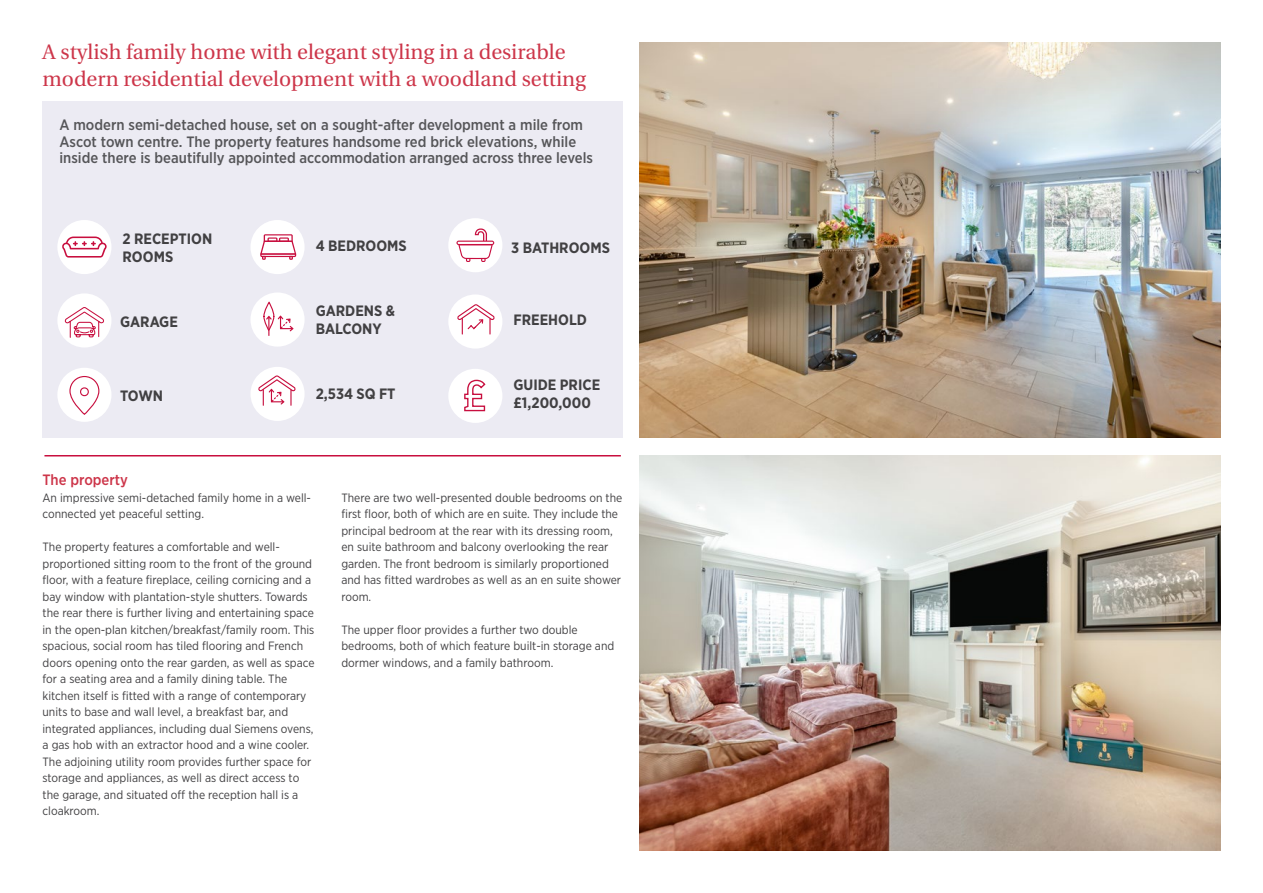
<style>
.page{position:relative;width:1263px;height:893px;background:#fff}
.page>*{position:absolute;margin:0;border:0;box-sizing:border-box;transform-origin:0 0}
.t1{font:21px/27px "Utopia";color:#cd364a}
.t2{font:500 15px/16.5px "Gotham Narrow";color:#565659}
.t3{font:700 15px/18px "Gotham Narrow";color:#414042}
.t4{font:500 15px "Gotham Narrow";color:#cd364a}
.t5{font:12px/16.5px "Gotham Narrow";color:#414042}
</style>
<div class="page">
<div style="left:43px;top:101px;width:580px;height:337px;background:#ecebf3"></div>
<img style="left:640px;top:43px;width:580px;height:395px">
<img style="left:640px;top:455px;width:580px;height:395px">
<hr style="left:44px;top:455px;width:577px;height:1px;background:#c80f3f">
<div style="left:57px;top:293px;width:54px;height:54px;background:#fff;border-radius:50%"></div>
<svg style="left:64px;top:307px;width:40px;height:31px"></svg>
<div style="left:57px;top:368px;width:54px;height:54px;background:#fff;border-radius:50%"></div>
<svg style="left:80px;top:387px;width:9px;height:9px"></svg>
<div style="left:69px;top:376px;width:30px;height:39px;border:1px solid #c80f3f;border-radius:14px"></div>
<div style="left:448px;top:218px;width:54px;height:54px;background:#fff;border-radius:50%"></div>
<svg style="left:456px;top:228px;width:38px;height:34px"></svg>
<div style="left:448px;top:294px;width:54px;height:55px;background:#fff;border-radius:50%"></div>
<svg style="left:457px;top:304px;width:38px;height:31px"></svg>
<div style="left:448px;top:369px;width:54px;height:54px;background:#fff;border-radius:50%"></div>
<svg style="left:464px;top:379px;width:22px;height:33px"></svg>
<div style="left:250px;top:292px;width:55px;height:55px;background:#fff;border-radius:50%"></div>
<svg style="left:278px;top:316px;width:15px;height:15px"></svg>
<div style="left:263px;top:302px;width:11px;height:29px;border:1px solid #c80f3f;border-radius:50%"></div>
<svg style="left:266px;top:316px;width:6px;height:20px"></svg>
<div style="left:250px;top:367px;width:55px;height:54px;background:#fff;border-radius:50%"></div>
<svg style="left:258px;top:375px;width:38px;height:31px"></svg>
<div style="left:250px;top:220px;width:55px;height:54px;background:#fff;border-radius:50%"></div>
<svg style="left:260px;top:234px;width:36px;height:26px"></svg>
<div style="left:57px;top:220px;width:54px;height:54px;background:#fff;border-radius:50%"></div>
<svg style="left:62px;top:237px;width:45px;height:21px"></svg>
<h1 class="t1" style="left:43px;top:39px;width:545px">A stylish family home with elegant styling in a desirable modern residential development with a woodland setting</h1>
<p class="t2" style="left:59px;top:117px;width:535px">A modern semi-detached house, set on a sought-after development a mile from<br>Ascot town centre. The property features handsome red brick elevations, while inside there is beautifully appointed accommodation arranged across three levels</p>
<p class="t3" style="left:123px;top:230px;width:91px">2 RECEPTION<br>ROOMS</p>
<p class="t3" style="left:511px;top:239px;width:100px">3 BATHROOMS</p>
<p class="t3" style="left:316px;top:237px;width:93px">4 BEDROOMS</p>
<p class="t3" style="left:120px;top:312px;width:59px">GARAGE</p>
<p class="t3" style="left:120px;top:387px;width:44px">TOWN</p>
<p class="t3" style="left:316px;top:301px;width:81px">GARDENS &amp;<br>BALCONY</p>
<p class="t3" style="left:316px;top:385px;width:81px">2,534 SQ FT</p>
<p class="t3" style="left:513px;top:310px;width:75px">FREEHOLD</p>
<p class="t3" style="left:513px;top:376px;width:88px">GUIDE PRICE £1,200,000</p>
<p class="t4" style="left:43px;top:470px;width:87px">The property</p>
<p class="t5" style="left:43px;top:489px;width:270px">An impressive semi-detached family home in a well&shy;connected yet peaceful setting.</p>
<p class="t5" style="left:43px;top:538px;width:274px">The property features a comfortable and well&shy;proportioned sitting room to the front of the ground floor, with a feature fireplace, ceiling cornicing and a bay window with plantation-style shutters. Towards the rear there is further living and entertaining space in the open-plan kitchen/breakfast/family room. This spacious, social room has tiled flooring and French doors opening onto the rear garden, as well as space for a seating area and a family dining table. The kitchen itself is fitted with a range of contemporary units to base and wall level, a breakfast bar, and integrated appliances, including dual Siemens ovens, a gas hob with an extractor hood and a wine cooler.<br>The adjoining utility room provides further space for storage and appliances, as well as direct access to the garage, and situated off the reception hall is a cloakroom.</p>
<p class="t5" style="left:341px;top:489px;width:282px">There are two well-presented double bedrooms on the first floor, both of which are en suite. They include the principal bedroom at the rear with its dressing room, en suite bathroom and balcony overlooking the rear garden. The front bedroom is similarly proportioned and has fitted wardrobes as well as an en suite shower room.</p>
<p class="t5" style="left:341px;top:621px;width:274px">The upper floor provides a further two double bedrooms, both of which feature built-in storage and dormer windows, and a family bathroom.</p>
</div>
